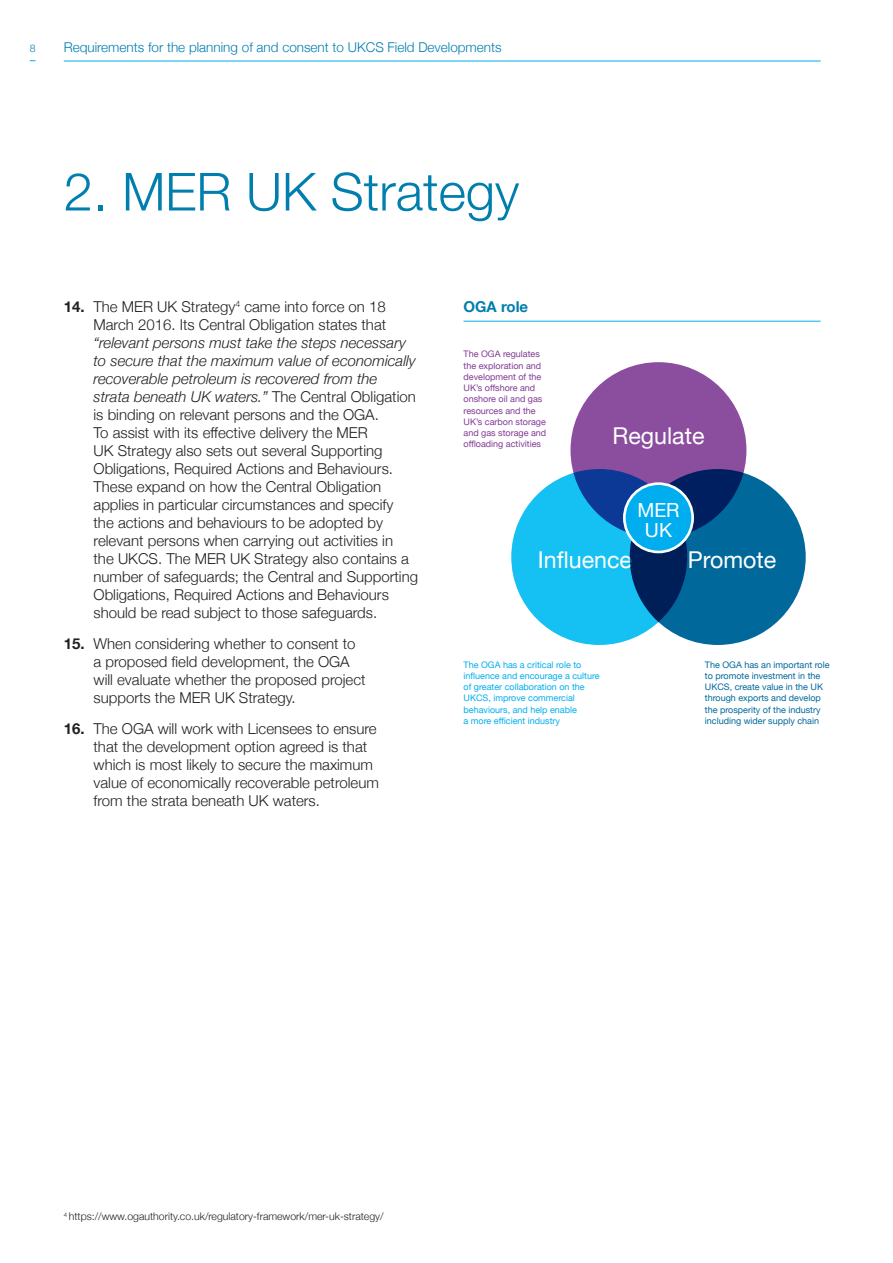
<style>
.page{position:relative;width:893px;height:1263px;background:#fff}
.page>*{position:absolute;margin:0;border:0;box-sizing:border-box;transform-origin:0 0}
.t1{font:300 52.5px "Helvetica Neue";color:#007eae}
.t2{font:23.25px "Helvetica Neue";color:#fff}
.t3{font:19.5px/20.4px "Helvetica Neue";color:#fff;text-align:center}
.t4{font:300 15px/18px "Helvetica Neue";color:#231f20}
.t5{font:700 15px "Helvetica Neue";color:#007eae}
.t6{font:300 13.5px "Helvetica Neue";color:#007eae}
.t7{font:300 10.5px "Helvetica Neue";color:#231f20}
.t8{font:300 10.5px "Helvetica Neue";color:#007eae}
.t9{font:9px/11.2px "Helvetica Neue";color:#00aeef}
.t10{font:9px/11.2px "Helvetica Neue";color:#823a96}
.t11{font:9px/11.2px "Helvetica Neue";color:#00689b}
.s1{font-weight:700}
.s2{font-style:italic}
</style>
<div class="page">
<hr style="left:64px;top:61px;width:757px;height:1px;background:#00aeef">
<hr style="left:463px;top:321px;width:358px;height:1px;background:#00aeef">
<img style="left:511px;top:362px;width:295px;height:283px">
<p class="t8" style="left:30px;top:40px;width:7px">8</p>
<p class="t6" style="left:64px;top:36px;width:439px">Requirements for the planning of and consent to UKCS Field Developments</p>
<h1 class="t1" style="left:64px;top:149px;width:457px">2. MER UK Strategy</h1>
<p class="t4" style="left:64px;top:297px;width:324px;text-align:right"><span class="s1">14.</span> The MER UK Strategy<sup>4</sup> came into force on 18<br>March 2016. Its Central Obligation states that</p>
<p class="t4" style="left:94px;top:333px;width:326px"><span class="s2">“relevant persons must take the steps necessary to secure that the maximum value of economically recoverable petroleum is recovered from the<br>strata beneath UK waters.”</span> The Central Obligation is binding on relevant persons and the OGA.<br>To assist with its effective delivery the MER<br>UK Strategy also sets out several Supporting Obligations, Required Actions and Behaviours.<br>These expand on how the Central Obligation applies in particular circumstances and specify<br>the actions and behaviours to be adopted by relevant persons when carrying out activities in<br>the UKCS. The MER UK Strategy also contains a number of safeguards; the Central and Supporting Obligations, Required Actions and Behaviours should be read subject to those safeguards.</p>
<p class="t4" style="left:94px;top:634px;width:274px;text-indent:-30px"><span class="s1">15.</span> When considering whether to consent to a proposed field development, the OGA will evaluate whether the proposed project supports the MER UK Strategy.</p>
<p class="t4" style="left:94px;top:718px;width:287px;text-indent:-30px"><span class="s1">16.</span> The OGA will work with Licensees to ensure that the development option agreed is that which is most likely to secure the maximum value of economically recoverable petroleum from the strata beneath UK waters.</p>
<p class="t5" style="left:463px;top:295px;width:66px">OGA role</p>
<p class="t10" style="left:463px;top:349px;width:84px">The OGA regulates the exploration and development of the<br>UK’s offshore and onshore oil and gas resources and the<br>UK’s carbon storage and gas storage and offloading activities</p>
<h2 class="t2" style="left:612px;top:419px;width:93px">Regulate</h2>
<h3 class="t3" style="left:637px;top:501px;width:44px">MER<br>UK</h3>
<h2 class="t2" style="left:538px;top:543px;width:96px">Influence</h2>
<h2 class="t2" style="left:688px;top:543px;width:90px">Promote</h2>
<p class="t9" style="left:463px;top:659px;width:138px">The OGA has a critical role to influence and encourage a culture of greater collaboration on the<br>UKCS, improve commercial behaviours, and help enable<br>a more efficient industry</p>
<p class="t11" style="left:705px;top:659px;width:126px">The OGA has an important role to promote investment in the<br>UKCS, create value in the UK through exports and develop the prosperity of the industry including wider supply chain</p>
<p class="t7" style="left:64px;top:1208px;width:321px"><sup>4</sup> https://www.ogauthority.co.uk/regulatory-framework/mer-uk-strategy/</p>
</div>
